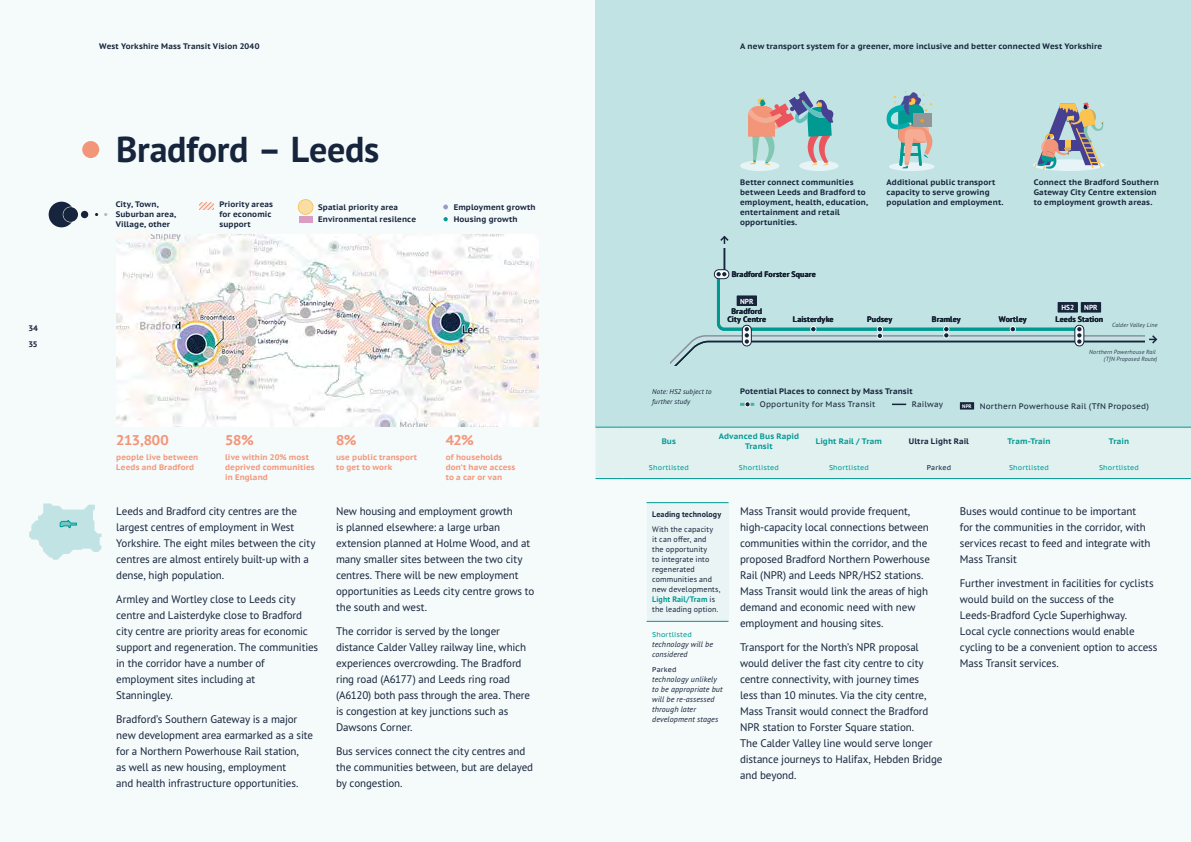
<style>
.page{position:relative;width:1191px;height:842px;background:#f5fafa}
.page>*{position:absolute;margin:0;border:0;box-sizing:border-box;transform-origin:0 0}
.t1{font:700 36px "PT Sans Pro";letter-spacing:-.01em;color:#16243c}
.t2{font:700 14px "PT Sans Caption";letter-spacing:-.025em;color:#f39579}
.t3{font:11px/16px "PT Sans Pro";letter-spacing:-.01em;color:#16243c}
.t4{font:700 8px/10px "PT Sans Caption";letter-spacing:.015em;color:#16243c}
.t5{font:700 8px/10px "PT Sans Caption";letter-spacing:.015em;color:#f39579}
.t6{font:8px/10px "PT Sans Pro";letter-spacing:.015em;color:#16243c}
.t7{font:italic 8px/10px "PT Sans Pro";letter-spacing:.015em;color:#16243c}
.t8{font:700 8px/8px "PT Sans Pro";letter-spacing:.015em;color:#000;text-align:center}
.t9{font:8px "PT Sans Caption";letter-spacing:.015em;color:#16243c}
.t10{font:700 8px/10px "PT Sans Caption";letter-spacing:.01em;color:#009994;text-align:center}
.t11{font:700 8px "PT Sans Pro";letter-spacing:.015em;color:#16243c}
.t12{font:700 7.3px "PT Sans Pro";color:#fff}
.t13{font:7px "PT Sans Caption";letter-spacing:.025em;color:#009a93}
.t14{font:italic 7px/10px "PT Sans Pro";letter-spacing:.02em;color:#16243c}
.t15{font:7px "PT Sans Caption";letter-spacing:.025em;color:#16243c}
.t16{font:italic 300 6px/7px "PT Sans Pro";letter-spacing:.025em;color:#16243c;text-align:right}
.s1{font-family:"PT Sans Pro";font-weight:700;font-size:5.1px;color:#fff}
.s2{font-weight:700;color:#009994}
</style>
<div class="page">
<div style="left:595px;top:0;width:596px;height:427px;background:#c2e3e3"></div>
<div style="left:48px;top:201px;width:27px;height:27px;border:1px solid #fff;border-radius:50%"></div>
<div style="left:49px;top:202px;width:25px;height:25px;background:#17243d;border-radius:50%"></div>
<div style="left:63px;top:207px;width:15px;height:15px;background:#17243d;border-radius:50%"></div>
<div style="left:80px;top:210px;width:9px;height:9px;border:1px solid #fff;border-radius:50%"></div>
<div style="left:81px;top:211px;width:7px;height:7px;background:#17243d;border-radius:50%"></div>
<svg style="left:200px;top:203px;width:14px;height:7px"></svg>
<svg style="left:443px;top:217px;width:5px;height:5px"></svg>
<svg style="left:443px;top:205px;width:5px;height:4px"></svg>
<svg style="left:298px;top:199px;width:15px;height:16px"></svg>
<div style="left:299px;top:216px;width:13px;height:7px;background:#da9ec4"></div>
<img style="left:116px;top:234px;width:423px;height:193px">
<div style="left:595px;top:427px;width:596px;height:52px;background:#e0f1f0"></div>
<hr style="left:804px;top:427px;width:90px;height:1px;background:#009a93">
<svg style="left:29px;top:503px;width:73px;height:57px"></svg>
<hr style="left:740px;top:403px;width:14px;height:3px;background:#42b3ad">
<svg style="left:892px;top:404px;width:14px;height:1px"></svg>
<hr style="left:723px;top:230px;width:2px;height:44px;background:#16243c">
<svg style="left:720px;top:230px;width:9px;height:17px"></svg>
<svg style="left:670px;top:269px;width:488px;height:97px"></svg>
<div style="left:82px;top:141px;width:17px;height:17px;background:#f39579;border-radius:50%"></div>
<div style="left:1033px;top:159px;width:71px;height:12px;background:#daedef;border-radius:50%"></div>
<svg style="left:1034px;top:102px;width:70px;height:69px"></svg>
<svg style="left:886px;top:91px;width:49px;height:80px"></svg>
<div style="left:740px;top:161px;width:39px;height:10px;background:#e7f4f7;border-radius:50%"></div>
<svg style="left:748px;top:91px;width:90px;height:80px"></svg>
<svg style="left:744px;top:401px;width:6px;height:6px"></svg>
<div style="left:646px;top:503px;width:82px;height:118px;background:#eaf4f4"></div>
<hr style="left:646px;top:502px;width:82px;height:1px;background:#009994">
<hr style="left:646px;top:621px;width:82px;height:1px;background:#009994">
<div style="left:960px;top:402px;width:14px;height:8px;background:#15243c"></div>
<svg style="left:95px;top:213px;width:12px;height:3px"></svg>
<p class="t4" style="left:28px;top:320px;width:11px;line-height:16px">34<br>35</p>
<p class="t4" style="left:99px;top:41px;width:162px">West Yorkshire Mass Transit Vision 2040</p>
<p class="t4" style="left:740px;top:41px;width:364px">A new transport system for a greener, more inclusive and better connected West Yorkshire</p>
<h1 class="t1" style="left:116px;top:126px;width:265px">Bradford – Leeds</h1>
<p class="t4" style="left:116px;top:199px;width:62px">City, Town,<br>Suburban area,<br>Village, other</p>
<p class="t4" style="left:219px;top:199px;width:55px">Priority areas for economic support</p>
<p class="t4" style="left:318px;top:202px;width:81px">Spatial priority area</p>
<p class="t4" style="left:318px;top:214px;width:99px">Environmental resilence</p>
<p class="t4" style="left:454px;top:202px;width:83px">Employment growth</p>
<p class="t4" style="left:454px;top:214px;width:66px">Housing growth</p>
<p class="t2" style="left:116px;top:431px;width:54px">213,800</p>
<p class="t5" style="left:116px;top:452px;width:84px">people live between<br>Leeds and Bradford</p>
<p class="t2" style="left:225px;top:431px;width:30px">58%</p>
<p class="t5" style="left:225px;top:452px;width:91px">live within 20% most deprived communities in England</p>
<p class="t2" style="left:336px;top:431px;width:22px">8%</p>
<p class="t5" style="left:336px;top:452px;width:83px">use public transport to get to work</p>
<p class="t2" style="left:446px;top:431px;width:30px">42%</p>
<p class="t5" style="left:446px;top:452px;width:71px">of households don’t have access to a car or van</p>
<p class="t3" style="left:116px;top:502px;width:201px">Leeds and Bradford city centres are the largest centres of employment in West Yorkshire. The eight miles between the city centres are almost entirely built-up with a dense, high population.</p>
<p class="t3" style="left:116px;top:591px;width:203px">Armley and Wortley close to Leeds city centre and Laisterdyke close to Bradford city centre are priority areas for economic support and regeneration. The communities in the corridor have a number of employment sites including at<br>Stanningley.</p>
<p class="t3" style="left:116px;top:711px;width:198px">Bradford’s Southern Gateway is a major new development area earmarked as a site for a Northern Powerhouse Rail station,<br>as well as new housing, employment<br>and health infrastructure opportunities.</p>
<p class="t3" style="left:336px;top:503px;width:200px">New housing and employment growth<br>is planned elsewhere: a large urban extension planned at Holme Wood, and at many smaller sites between the two city centres. There will be new employment opportunities as Leeds city centre grows to the south and west.</p>
<p class="t3" style="left:336px;top:623px;width:196px">The corridor is served by the longer distance Calder Valley railway line, which experiences overcrowding. The Bradford ring road (A6177) and Leeds ring road (A6120) both pass through the area. There is congestion at key junctions such as Dawsons Corner.</p>
<p class="t3" style="left:336px;top:743px;width:199px">Bus services connect the city centres and the communities between, but are delayed by congestion.</p>
<p class="t4" style="left:740px;top:177px;width:129px">Better connect communities between Leeds and Bradford to employment, health, education, entertainment and retail opportunities.</p>
<p class="t4" style="left:886px;top:177px;width:118px">Additional public transport capacity to serve growing population and employment.</p>
<p class="t4" style="left:1033px;top:177px;width:126px">Connect the Bradford Southern<br>Gateway City Centre extension to employment growth areas.</p>
<p class="t14" style="left:652px;top:386px;width:61px">Note: HS2 subject to further study</p>
<p class="t8" style="left:732px;top:270px;width:85px">Bradford Forster Square</p>
<p class="t12" style="left:740px;top:296px;width:15px">NPR</p>
<p class="t12" style="left:1061px;top:303px;width:14px">HS2</p>
<p class="t12" style="left:1084px;top:303px;width:15px">NPR</p>
<p class="t8" style="left:727px;top:307px;width:40px">Bradford<br>City Centre</p>
<p class="t8" style="left:793px;top:315px;width:42px">Laisterdyke</p>
<p class="t8" style="left:867px;top:315px;width:27px">Pudsey</p>
<p class="t8" style="left:932px;top:315px;width:30px">Bramley</p>
<p class="t8" style="left:999px;top:315px;width:29px">Wortley</p>
<p class="t8" style="left:1055px;top:315px;width:49px">Leeds Station</p>
<p class="t16" style="left:1112px;top:322px;width:47px">Calder Valley Line</p>
<p class="t16" style="left:1089px;top:349px;width:70px">Northern Powerhouse Rail (TfN Proposed Route)</p>
<p class="t4" style="left:740px;top:386px;width:174px">Potential Places to connect by Mass Transit</p>
<p class="t9" style="left:760px;top:399px;width:117px">Opportunity for Mass Transit</p>
<p class="t9" style="left:912px;top:399px;width:33px">Railway</p>
<p class="t9" style="left:962px;top:401px;width:188px"><span class="s1">NPR</span> Northern Powerhouse Rail (TfN Proposed)</p>
<p class="t10" style="left:661px;top:436px;width:16px">Bus</p>
<p class="t10" style="left:718px;top:431px;width:82px">Advanced Bus Rapid<br>Transit</p>
<p class="t10" style="left:816px;top:436px;width:68px">Light Rail / Tram</p>
<p class="t4" style="left:909px;top:436px;width:62px">Ultra Light Rail</p>
<p class="t10" style="left:1007px;top:436px;width:45px">Tram-Train</p>
<p class="t10" style="left:1109px;top:436px;width:22px">Train</p>
<p class="t13" style="left:649px;top:463px;width:41px">Shortlisted</p>
<p class="t13" style="left:739px;top:463px;width:41px">Shortlisted</p>
<p class="t13" style="left:829px;top:463px;width:41px">Shortlisted</p>
<p class="t15" style="left:926px;top:463px;width:26px">Parked</p>
<p class="t13" style="left:1009px;top:463px;width:41px">Shortlisted</p>
<p class="t13" style="left:1099px;top:463px;width:41px">Shortlisted</p>
<p class="t3" style="left:740px;top:502px;width:191px">Mass Transit would provide frequent, high-capacity local connections between communities within the corridor, and the proposed Bradford Northern Powerhouse Rail (NPR) and Leeds NPR/HS2 stations.<br>Mass Transit would link the areas of high demand and economic need with new employment and housing sites.</p>
<p class="t3" style="left:740px;top:638px;width:204px">Transport for the North’s NPR proposal would deliver the fast city centre to city centre connectivity, with journey times<br>less than 10 minutes. Via the city centre, Mass Transit would connect the Bradford NPR station to Forster Square station.<br>The Calder Valley line would serve longer distance journeys to Halifax, Hebden Bridge and beyond.</p>
<p class="t3" style="left:960px;top:502px;width:192px">Buses would continue to be important for the communities in the corridor, with services recast to feed and integrate with Mass Transit</p>
<p class="t3" style="left:960px;top:574px;width:199px">Further investment in facilities for cyclists would build on the success of the Leeds-Bradford Cycle Superhighway.<br>Local cycle connections would enable cycling to be a convenient option to access Mass Transit services.</p>
<p class="t11" style="left:652px;top:509px;width:71px">Leading technology</p>
<p class="t6" style="left:652px;top:524px;width:70px">With the capacity<br>it can offer, and<br>the opportunity<br>to integrate into regenerated communities and new developments,<br><span class="s2">Light Rail/Tram</span> is the leading option.</p>
<p class="t13" style="left:652px;top:630px;width:41px">Shortlisted</p>
<p class="t7" style="left:652px;top:639px;width:62px">technology will be considered</p>
<p class="t15" style="left:652px;top:665px;width:26px">Parked</p>
<p class="t7" style="left:652px;top:674px;width:72px">technology unlikely to be appropriate but will be re-assessed through later development stages</p>
</div>
